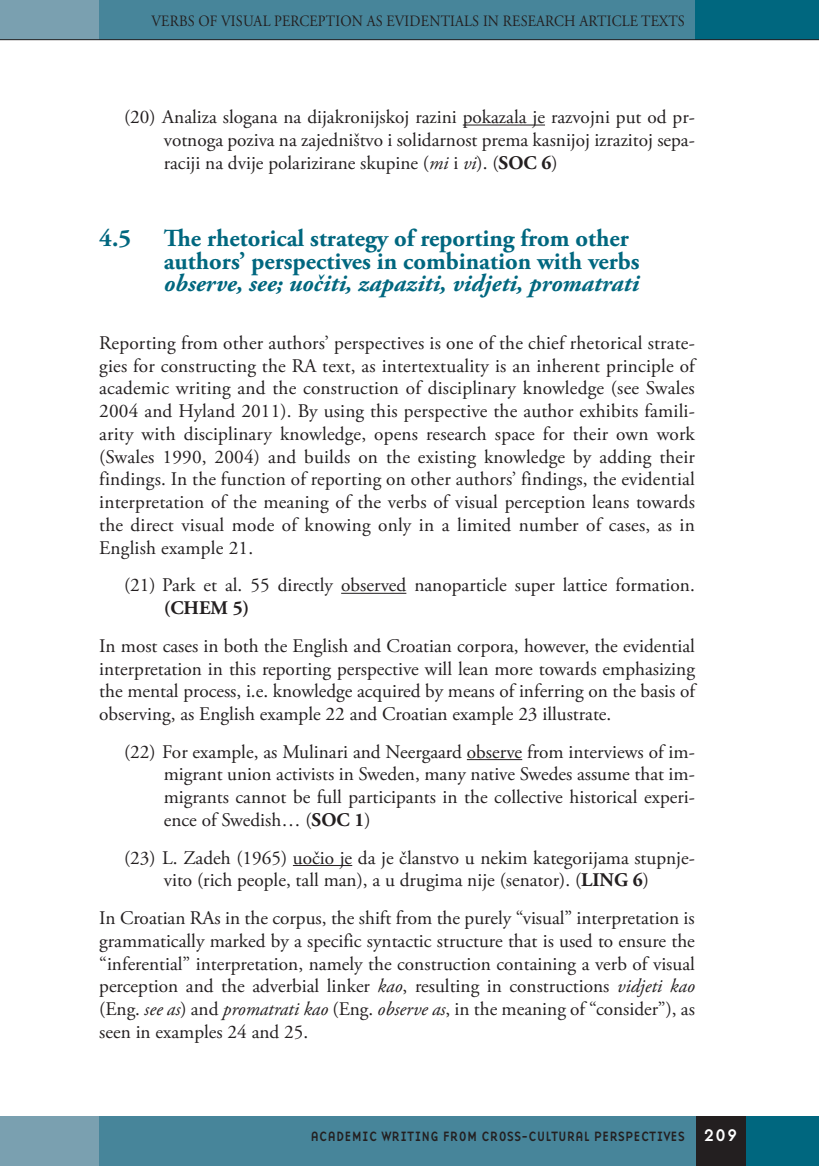
<style>
.page{position:relative;width:819px;height:1166px;background:#fff}
.page>*{position:absolute;margin:0;border:0;box-sizing:border-box;transform-origin:0 0}
.R_Naslov_-_Druga_rav{font:700 24.5px/22.8px "Adobe Garamond Pro";color:#00677f}
.Navaden{font:19.25px/22.8px "Adobe Garamond Pro";color:#231f20;text-align:justify}
.t1{font:15.75px "Adobe Garamond Pro";letter-spacing:.015em;color:#231f20;scale:.9 1}
.t2{font:14px "Base Nine";letter-spacing:-.01em;color:#231f20;scale:.93 1}
.s1{font-style:italic}
.s2{font-weight:700}
.s3{font-size:17.5px;color:#fff}
</style>
<div class="page">
<div style="left:99px;top:0;width:596px;height:40px;background:#47859a"></div>
<div style="left:0;top:0;width:99px;height:40px;background:#7aa0b0"></div>
<div style="left:694px;top:0;width:124px;height:40px;background:#00677f"></div>
<hr style="left:0;top:39px;width:818px;height:1px;background:#231f20">
<div style="left:74px;top:1116px;width:622px;height:50px;background:#47859a"></div>
<div style="left:0;top:1116px;width:99px;height:50px;background:#7aa0b0"></div>
<div style="left:745px;top:1116px;width:73px;height:50px;background:#00677f"></div>
<div style="left:695px;top:1116px;width:50px;height:50px;background:#231f20"></div>
<hr style="left:463px;top:125px;width:82px;height:1px;background:#231f20">
<hr style="left:341px;top:593px;width:65px;height:1px;background:#231f20">
<hr style="left:467px;top:759px;width:55px;height:1px;background:#231f20">
<hr style="left:293px;top:865px;width:59px;height:1px;background:#231f20">
<p class="t1" style="left:151px;top:11px;width:594px">VERBS OF VISUAL PERCEPTION AS EVIDENTIALS IN RESEARCH ARTICLE TEXTS</p>
<p class="Navaden" style="left:164px;top:106px;width:532px;text-indent:-40px">(20) Analiza slogana na dijakronijskoj razini pokazala je razvojni put od pr&shy;votnoga poziva na zajedništvo i solidarnost prema kasnijoj izrazitoj sepa&shy;raciji na dvije polarizirane skupine (<span class="s1">mi</span> i <span class="s1">vi</span>). (<span class="s2">SOC 6</span>)</p>
<p class="R_Naslov_-_Druga_rav" style="left:99px;top:227px;width:33px">4.5</p>
<p class="R_Naslov_-_Druga_rav" style="left:164px;top:227px;width:477px">The rhetorical strategy of reporting from other authors’ perspectives in combination with verbs <span class="s1">observe, see; uočiti, zapaziti, vidjeti, promatrati</span></p>
<p class="Navaden" style="left:99px;top:332px;width:597px">Reporting from other authors’ perspectives is one of the chief rhetorical strate&shy;gies for constructing the RA text, as intertextuality is an inherent principle of academic writing and the construction of disciplinary knowledge (see Swales 2004 and Hyland 2011). By using this perspective the author exhibits famili&shy;arity with disciplinary knowledge, opens research space for their own work (Swales 1990, 2004) and builds on the existing knowledge by adding their findings. In the function of reporting on other authors’ findings, the evidential interpretation of the meaning of the verbs of visual perception leans towards the direct visual mode of knowing only in a limited number of cases, as in English example 21.</p>
<p class="Navaden" style="left:164px;top:574px;width:532px;text-indent:-40px">(21) Park et al. 55 directly observed nanoparticle super lattice formation. <span class="s2">(CHEM 5)</span></p>
<p class="Navaden" style="left:99px;top:635px;width:597px">In most cases in both the English and Croatian corpora, however, the evidential interpretation in this reporting perspective will lean more towards emphasizing the mental process, i.e. knowledge acquired by means of inferring on the basis of observing, as English example 22 and Croatian example 23 illustrate.</p>
<p class="Navaden" style="left:164px;top:741px;width:532px;text-indent:-40px">(22) For example, as Mulinari and Neergaard observe from interviews of im&shy;migrant union activists in Sweden, many native Swedes assume that im&shy;migrants cannot be full participants in the collective historical experi&shy;ence of Swedish… (<span class="s2">SOC 1</span>)</p>
<p class="Navaden" style="left:124px;top:847px;width:572px;text-align:center">(23) L. Zadeh (1965) uočio je da je članstvo u nekim kategorijama stupnje&shy;vito (rich people, tall man), a u drugima nije (senator). (<span class="s2">LING 6</span>)</p>
<p class="Navaden" style="left:99px;top:907px;width:597px">In Croatian RAs in the corpus, the shift from the purely “visual” interpretation is grammatically marked by a specific syntactic structure that is used to ensure the “inferential” interpretation, namely the construction containing a verb of visual perception and the adverbial linker <span class="s1">kao</span>, resulting in constructions <span class="s1">vidjeti kao </span>(Eng. <span class="s1">see as</span>) and <span class="s1">promatrati kao</span> (Eng. <span class="s1">observe as</span>, in the meaning of “consider”), as seen in examples 24 and 25.</p>
<p class="t2" style="left:310px;top:1126px;width:461px">ACADEMIC WRITING FROM CROSS-CULTURAL PERSPECTIVES <span class="s3">209</span></p>
</div>
